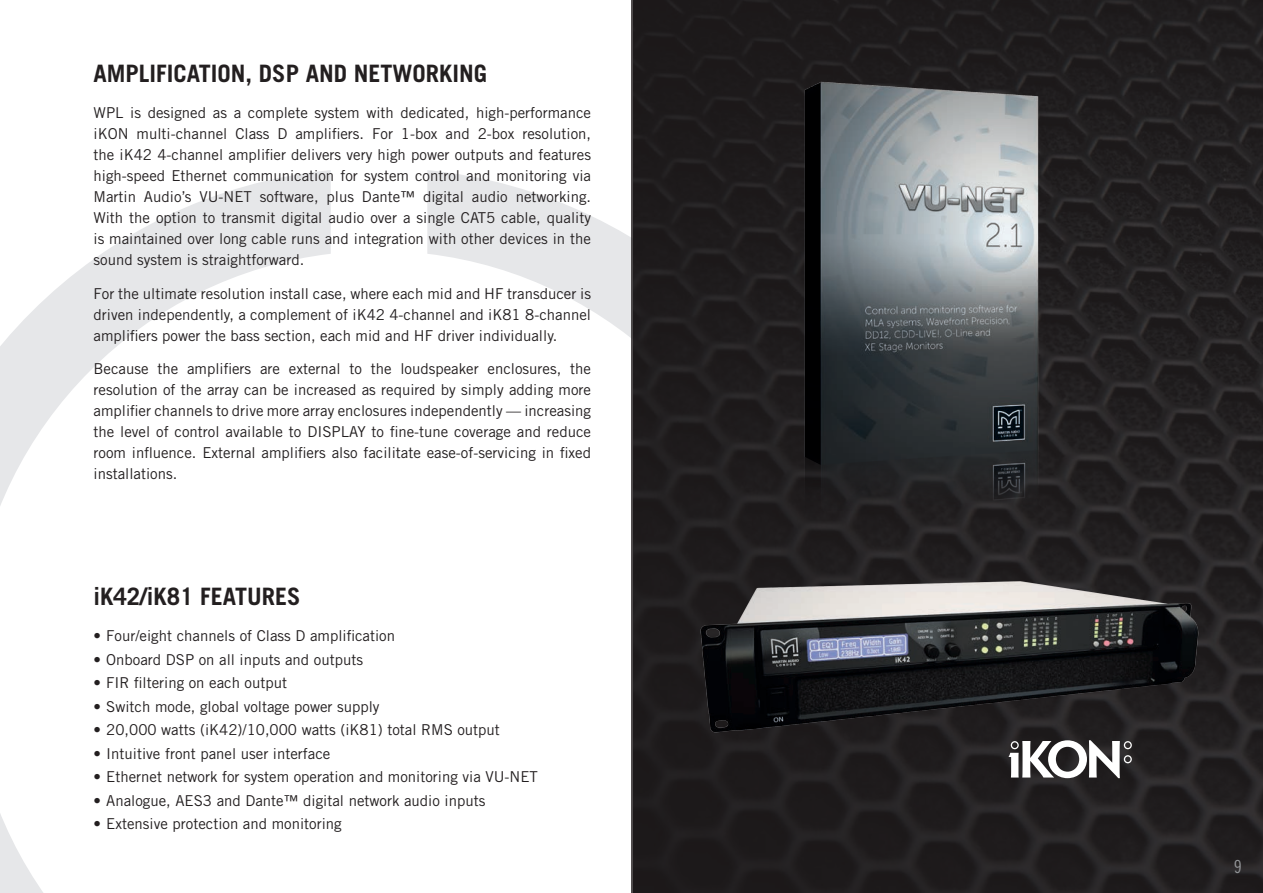
<style>
.page{position:relative;width:1263px;height:893px;background:#fff}
.page>*{position:absolute;margin:0;border:0;box-sizing:border-box;transform-origin:0 0}
.t1{font:700 24px "Trade Gothic";color:#231f20}
.t2{font:18px "Trade Gothic Cond Eighteen";color:#939598}
.t3{font:15px/21px "Trade Gothic";color:#231f20;text-align:justify}
</style>
<div class="page">
<svg style="left:427px;top:170px;width:204px;height:168px;fill:#e6e7e9"></svg>
<svg style="left:0;top:170px;width:331px;height:336px"></svg>
<svg style="left:0;top:814px;width:43px;height:79px"></svg>
<div style="left:631px;top:0;width:632px;height:893px;background:#231f20"></div>
<img style="left:781px;top:62px;width:299px;height:474px">
<svg style="left:1011px;top:765px;width:121px;height:13px"></svg>
<img style="left:700px;top:536px;width:507px;height:229px">
<h1 class="t1" style="left:94px;top:59px;width:395px">AMPLIFICATION, DSP AND NETWORKING</h1>
<p class="t3" style="left:94px;top:102px;width:499px">WPL is designed as a complete system with dedicated, high-performance iKON multi-channel Class D amplifiers. For 1-box and 2-box resolution, the iK42 4-channel amplifier delivers very high power outputs and features high-speed Ethernet communication for system control and monitoring via Martin Audio’s VU-NET software, plus Dante™ digital audio networking.<br>With the option to transmit digital audio over a single CAT5 cable, quality is maintained over long cable runs and integration with other devices in the sound system is straightforward.</p>
<p class="t3" style="left:94px;top:283px;width:499px">For the ultimate resolution install case, where each mid and HF transducer is driven independently, a complement of iK42 4-channel and iK81 8-channel amplifiers power the bass section, each mid and HF driver individually.</p>
<p class="t3" style="left:94px;top:358px;width:499px">Because the amplifiers are external to the loudspeaker enclosures, the resolution of the array can be increased as required by simply adding more amplifier channels to drive more array enclosures independently — increasing the level of control available to DISPLAY to fine-tune coverage and reduce room influence. External amplifiers also facilitate ease-of-servicing in fixed installations.</p>
<h1 class="t1" style="left:94px;top:582px;width:208px">iK42/iK81 FEATURES</h1>
<p class="t3" style="left:94px;top:625px;width:303px">• Four/eight channels of Class D amplification</p>
<p class="t3" style="left:94px;top:648px;width:271px">• Onboard DSP on all inputs and outputs</p>
<p class="t3" style="left:94px;top:672px;width:195px">• FIR filtering on each output</p>
<p class="t3" style="left:94px;top:696px;width:288px">• Switch mode, global voltage power supply</p>
<p class="t3" style="left:94px;top:719px;width:408px">• 20,000 watts (iK42)/10,000 watts (iK81) total RMS output</p>
<p class="t3" style="left:94px;top:743px;width:238px">• Intuitive front panel user interface</p>
<p class="t3" style="left:94px;top:766px;width:446px">• Ethernet network for system operation and monitoring via VU-NET</p>
<p class="t3" style="left:94px;top:790px;width:393px">• Analogue, AES3 and Dante™ digital network audio inputs</p>
<p class="t3" style="left:94px;top:813px;width:250px">• Extensive protection and monitoring</p>
<p class="t2" style="left:1234px;top:856px;width:9px">9</p>
</div>
